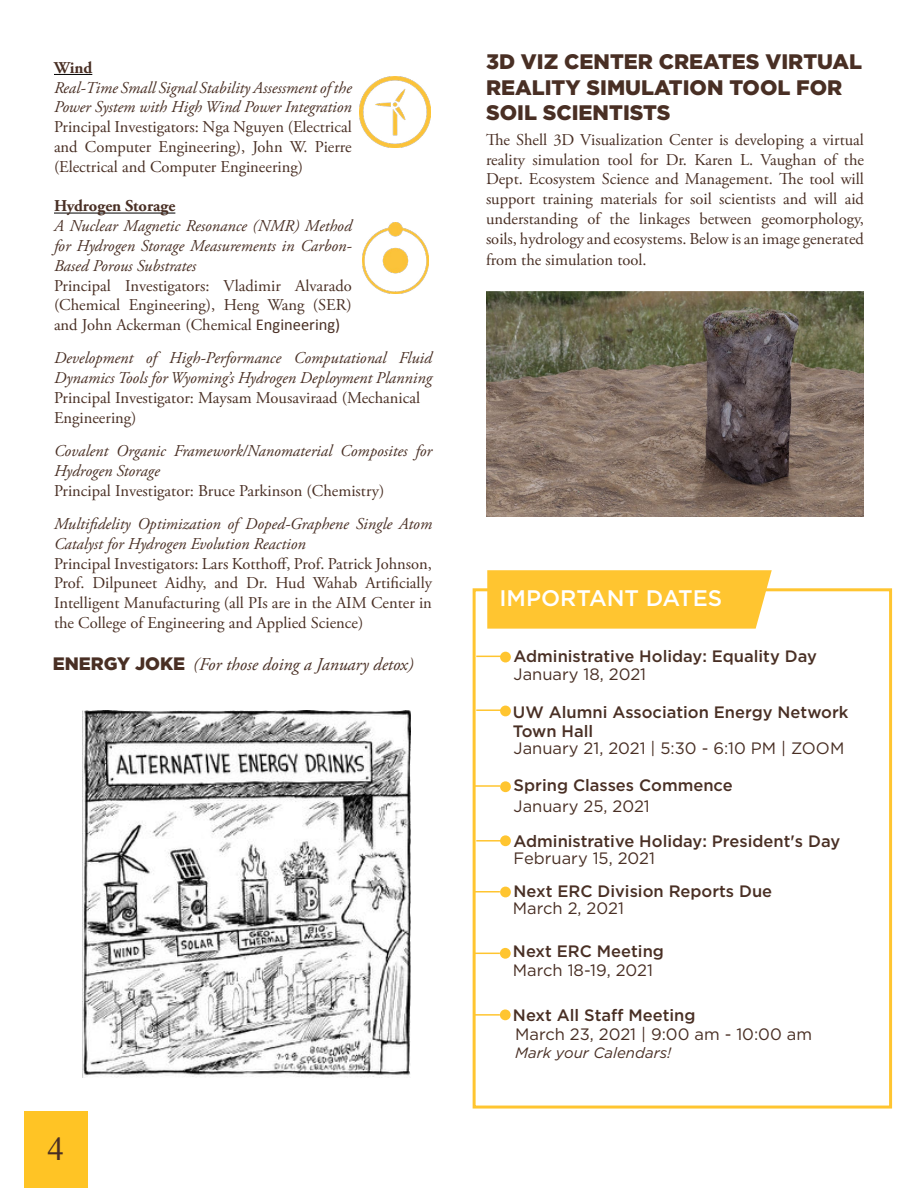
<style>
.page{position:relative;width:918px;height:1188px;background:#fff}
.page>*{position:absolute;margin:0;border:0;box-sizing:border-box;transform-origin:0 0}
.t1{font:33px "Times New Roman";color:#492f24}
.t2{font:500 22.5px "Gotham";color:#fff}
.t3{font:900 21px/25.2px "Gotham";color:#492f24}
.t4{font:italic 18px "Adobe Garamond Pro";color:#492f24}
.t5{font:16.5px/19.8px "Adobe Garamond Pro";color:#492f24;text-align:justify}
.t6{font:italic 16.5px/19.8px "Adobe Garamond Pro";color:#492f24}
.t7{font:500 16.5px/19.8px "Gotham";color:#492f24}
.t8{font:16.5px "Gotham";color:#492f24}
.t9{font:700 16.5px "Adobe Garamond Pro";color:#492f24}
.t10{font:italic 15px "Gotham";color:#492f24}
.s1{font-family:"Calibri"}
.s2{font-family:"Gotham";font-weight:900;font-style:normal}
</style>
<div class="page">
<div style="left:24px;top:1112px;width:63px;height:76px;background:#ffc425"></div>
<img style="left:82px;top:711px;width:329px;height:367px">
<hr style="left:54px;top:74px;width:38px;height:1px;background:#000">
<hr style="left:54px;top:213px;width:121px;height:1px;background:#000">
<img style="left:486px;top:292px;width:378px;height:224px">
<div style="left:473px;top:588px;width:419px;height:521px;border:3px solid #ffc530"></div>
<div style="left:487px;top:570px;width:285px;height:59px;background:#ffc530"></div>
<svg style="left:476px;top:656px;width:24px;height:1px"></svg>
<div style="left:500px;top:652px;width:11px;height:10px;background:#ffc530;border-radius:50%"></div>
<hr style="left:476px;top:709px;width:25px;height:2px;background:#ffc530">
<div style="left:500px;top:706px;width:11px;height:10px;background:#ffc530;border-radius:50%"></div>
<hr style="left:474px;top:785px;width:26px;height:2px;background:#ffc530">
<div style="left:500px;top:781px;width:11px;height:11px;background:#ffc530;border-radius:50%"></div>
<div style="left:500px;top:835px;width:11px;height:11px;background:#ffc530;border-radius:50%"></div>
<hr style="left:476px;top:840px;width:26px;height:2px;background:#ffc530">
<div style="left:500px;top:887px;width:11px;height:10px;background:#ffc530;border-radius:50%"></div>
<div style="left:500px;top:948px;width:11px;height:11px;background:#ffc530;border-radius:50%"></div>
<div style="left:500px;top:1009px;width:11px;height:11px;background:#ffc530;border-radius:50%"></div>
<svg style="left:474px;top:891px;width:26px;height:1px"></svg>
<svg style="left:474px;top:953px;width:26px;height:1px"></svg>
<hr style="left:474px;top:1014px;width:26px;height:2px;background:#ffc530">
<img style="left:360px;top:77px;width:71px;height:71px">
<img style="left:362px;top:222px;width:66px;height:72px">
<p class="t9" style="left:54px;top:58px;width:40px">Wind</p>
<p class="t6" style="left:54px;top:78px;width:299px">Real-Time Small Signal Stability Assessment of the<br>Power System with High Wind Power Integration</p>
<p class="t5" style="left:54px;top:118px;width:299px">Principal Investigators: Nga Nguyen (Electrical and Computer Engineering), John W. Pierre (Electrical and Computer Engineering)</p>
<p class="t9" style="left:54px;top:197px;width:123px">Hydrogen Storage</p>
<p class="t6" style="left:54px;top:217px;width:299px;text-align:justify">A Nuclear Magnetic Resonance (NMR) Method for Hydrogen Storage Measurements in Carbon-Based Porous Substrates</p>
<p class="t5" style="left:54px;top:276px;width:299px">Principal Investigators: Vladimir Alvarado (Chemical Engineering), Heng Wang (SER) and John Ackerman (Chemical <span class="s1">Engineering)</span></p>
<p class="t6" style="left:54px;top:349px;width:379px">Development of High-Performance Computational Fluid<br>Dynamics Tools for Wyoming’s Hydrogen Deployment Planning</p>
<p class="t5" style="left:54px;top:389px;width:368px">Principal Investigator: Maysam Mousaviraad (Mechanical<br>Engineering)</p>
<p class="t6" style="left:54px;top:442px;width:380px">Covalent Organic Framework/Nanomaterial Composites for<br>Hydrogen Storage</p>
<p class="t5" style="left:54px;top:481px;width:332px">Principal Investigator: Bruce Parkinson (Chemistry)</p>
<p class="t6" style="left:54px;top:514px;width:380px">Multifidelity Optimization of Doped-Graphene Single Atom<br>Catalyst for Hydrogen Evolution Reaction</p>
<p class="t5" style="left:54px;top:554px;width:380px">Principal Investigators: Lars Kotthoff, Prof. Patrick Johnson, Prof. Dilpuneet Aidhy, and Dr. Hud Wahab Artificially Intelligent Manufacturing (all PIs are in the AIM Center in the College of Engineering and Applied Science)</p>
<p class="t4" style="left:53px;top:653px;width:362px"><span class="s2">ENERGY JOKE</span> (For those doing a January detox)</p>
<h1 class="t1" style="left:47px;top:1126px;width:18px">4</h1>
<p class="t3" style="left:486px;top:49px;width:378px">3D VIZ CENTER CREATES VIRTUAL<br>REALITY SIMULATION TOOL FOR<br>SOIL SCIENTISTS</p>
<p class="t5" style="left:486px;top:130px;width:380px">The Shell 3D Visualization Center is developing a virtual reality simulation tool for Dr. Karen L. Vaughan of the Dept. Ecosystem Science and Management. The tool will support training materials for soil scientists and will aid understanding of the linkages between geomorphology, soils, hydrology and ecosystems. Below is an image generated</p>
<p class="t5" style="left:486px;top:251px;width:162px">from the simulation tool.</p>
<h2 class="t2" style="left:499px;top:584px;width:224px">IMPORTANT DATES</h2>
<p class="t7" style="left:514px;top:646px;width:305px">Administrative Holiday: Equality Day</p>
<p class="t8" style="left:514px;top:663px;width:134px">January 18, 2021</p>
<p class="t7" style="left:513px;top:702px;width:337px">UW Alumni Association Energy Network<br>Town Hall</p>
<p class="t8" style="left:514px;top:737px;width:332px">January 21, 2021 | 5:30 - 6:10 PM | ZOOM</p>
<p class="t7" style="left:514px;top:775px;width:221px">Spring Classes Commence</p>
<p class="t8" style="left:514px;top:796px;width:138px">January 25, 2021</p>
<p class="t7" style="left:514px;top:831px;width:328px">Administrative Holiday: President's Day</p>
<p class="t8" style="left:514px;top:848px;width:143px">February 15, 2021</p>
<p class="t7" style="left:514px;top:881px;width:260px">Next ERC Division Reports Due</p>
<p class="t8" style="left:513px;top:898px;width:112px">March 2, 2021</p>
<p class="t7" style="left:513px;top:941px;width:152px">Next ERC Meeting</p>
<p class="t8" style="left:513px;top:959px;width:141px">March 18-19, 2021</p>
<p class="t7" style="left:513px;top:1005px;width:184px">Next All Staff Meeting</p>
<p class="t8" style="left:515px;top:1023px;width:298px">March 23, 2021 | 9:00 am - 10:00 am</p>
<p class="t10" style="left:515px;top:1044px;width:158px">Mark your Calendars!</p>
</div>
